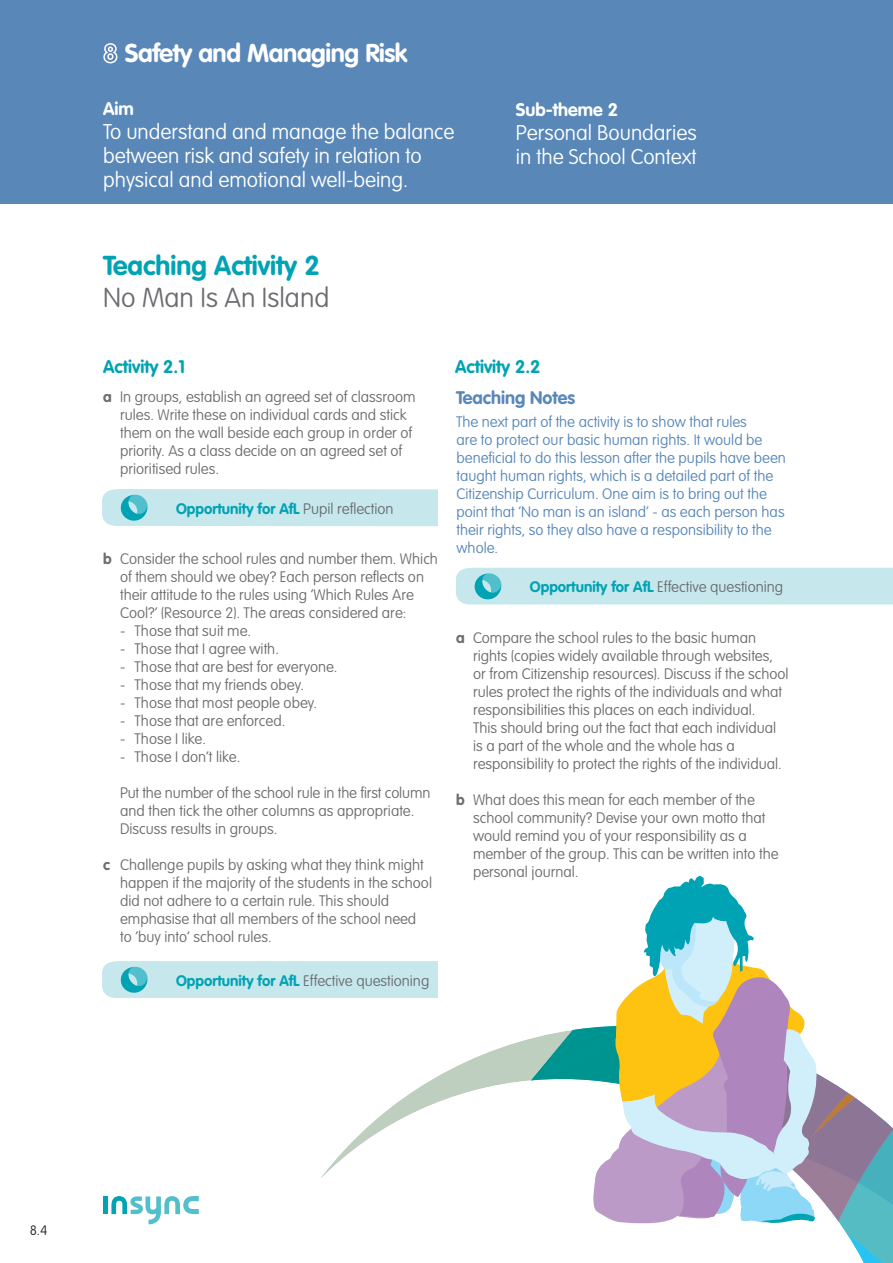
<style>
.page{position:relative;width:893px;height:1263px;background:#fff}
.page>*{position:absolute;margin:0;border:0;box-sizing:border-box;transform-origin:0 0}
.t1{font:700 27px "VAG Rounded";color:#00a3b3}
.t2{font:100 27px "VAG Rounded";color:#6c6d70}
.t3{font:700 25.5px "VAG Rounded";letter-spacing:-.015em;color:#fff}
.t4{font:100 21px/24px "VAG Rounded";color:#fff}
.t5{font:700 18px "VAG Rounded";color:#00a3b3}
.t6{font:700 18px "VAG Rounded";color:#5887b8}
.t7{font:700 18px "VAG Rounded";color:#fff}
.t8{font:100 15px/18px "VAG Rounded";color:#6c6d70}
.t9{font:100 15px/18px "VAG Rounded";color:#5887b8}
.t10{font:700 15px "VAG Rounded";color:#00a3b3}
.t11{font:100 13.5px "VAG Rounded";color:#231f20}
.s1{font-weight:700}
.s2{font-weight:100;color:#6c6d70}
.s3{font-weight:700;color:#00a3b3}
</style>
<div class="page">
<div style="left:102px;top:489px;width:336px;height:37px;background:#c6e7ec"></div>
<div style="left:0;top:0;width:893px;height:204px;background:#5887b8"></div>
<svg style="left:103px;top:43px;width:15px;height:21px"></svg>
<div style="left:456px;top:567px;width:437px;height:37px;background:#c6e7ec"></div>
<svg style="left:102px;top:876px;width:791px;height:387px"></svg>
<h2 class="t3" style="left:125px;top:38px;width:284px">Safety and Managing Risk</h2>
<p class="t7" style="left:103px;top:98px;width:32px">Aim</p>
<h3 class="t4" style="left:103px;top:121px;width:353px">To understand and manage the balance between risk and safety in relation to physical and emotional well-being.</h3>
<h1 class="t1" style="left:103px;top:250px;width:218px">Teaching Activity 2</h1>
<h1 class="t2" style="left:103px;top:282px;width:228px">No Man Is An Island</h1>
<p class="t7" style="left:516px;top:99px;width:104px">Sub-theme 2</p>
<h3 class="t4" style="left:516px;top:121px;width:182px">Personal Boundaries in the School Context</h3>
<p class="t5" style="left:103px;top:356px;width:83px">Activity 2.1</p>
<p class="t8" style="left:120px;top:388px;width:297px;text-indent:-17px"><span class="s1">a</span> In groups, establish an agreed set of classroom rules. Write these on individual cards and stick them on the wall beside each group in order of priority. As a class decide on an agreed set of prioritised rules.</p>
<p class="t10" style="left:176px;top:499px;width:219px">Opportunity for AfL <span class="s2">Pupil reflection</span></p>
<p class="t8" style="left:120px;top:550px;width:319px;text-indent:-17px"><span class="s1">b</span> Consider the school rules and number them. Which of them should we obey? Each person reflects on their attitude to the rules using ‘Which Rules Are Cool?’ (Resource 2). The areas considered are:</p>
<p class="t8" style="left:120px;top:622px;width:133px">- Those that suit me.</p>
<p class="t8" style="left:120px;top:640px;width:160px">- Those that I agree with.</p>
<p class="t8" style="left:120px;top:658px;width:219px">- Those that are best for everyone.</p>
<p class="t8" style="left:120px;top:676px;width:185px">- Those that my friends obey.</p>
<p class="t8" style="left:120px;top:694px;width:198px">- Those that most people obey.</p>
<p class="t8" style="left:120px;top:712px;width:167px">- Those that are enforced.</p>
<p class="t8" style="left:120px;top:730px;width:87px">- Those I like.</p>
<p class="t8" style="left:120px;top:748px;width:122px">- Those I don’t like.</p>
<p class="t8" style="left:120px;top:784px;width:312px">Put the number of the school rule in the first column and then tick the other columns as appropriate.<br>Discuss results in groups.</p>
<p class="t8" style="left:120px;top:856px;width:313px;text-indent:-17px"><span class="s1">c</span> Challenge pupils by asking what they think might happen if the majority of the students in the school did not adhere to a certain rule. This should emphasise that all members of the school need<br>to ‘buy into’ school rules.</p>
<p class="t8" style="left:176px;top:972px;width:255px"><span class="s3">Opportunity for AfL</span> Effective questioning</p>
<p class="t5" style="left:455px;top:356px;width:87px">Activity 2.2</p>
<p class="t6" style="left:456px;top:387px;width:121px">Teaching Notes</p>
<p class="t9" style="left:456px;top:413px;width:331px">The next part of the activity is to show that rules<br>are to protect our basic human rights. It would be beneficial to do this lesson after the pupils have been taught human rights, which is a detailed part of the Citizenship Curriculum. One aim is to bring out the point that ‘No man is an island’ - as each person has their rights, so they also have a responsibility to the whole.</p>
<p class="t8" style="left:530px;top:578px;width:255px"><span class="s3">Opportunity for AfL</span> Effective questioning</p>
<p class="t8" style="left:473px;top:629px;width:317px;text-indent:-17px"><span class="s1">a</span> Compare the school rules to the basic human rights (copies widely available through websites, or from Citizenship resources). Discuss if the school rules protect the rights of the individuals and what responsibilities this places on each individual.<br>This should bring out the fact that each individual is a part of the whole and the whole has a responsibility to protect the rights of the individual.</p>
<p class="t8" style="left:473px;top:791px;width:307px;text-indent:-17px"><span class="s1">b</span> What does this mean for each member of the school community? Devise your own motto that would remind you of your responsibility as a member of the group. This can be written into the personal journal.</p>
<p class="t11" style="left:30px;top:1222px;width:19px">8.4</p>
</div>
